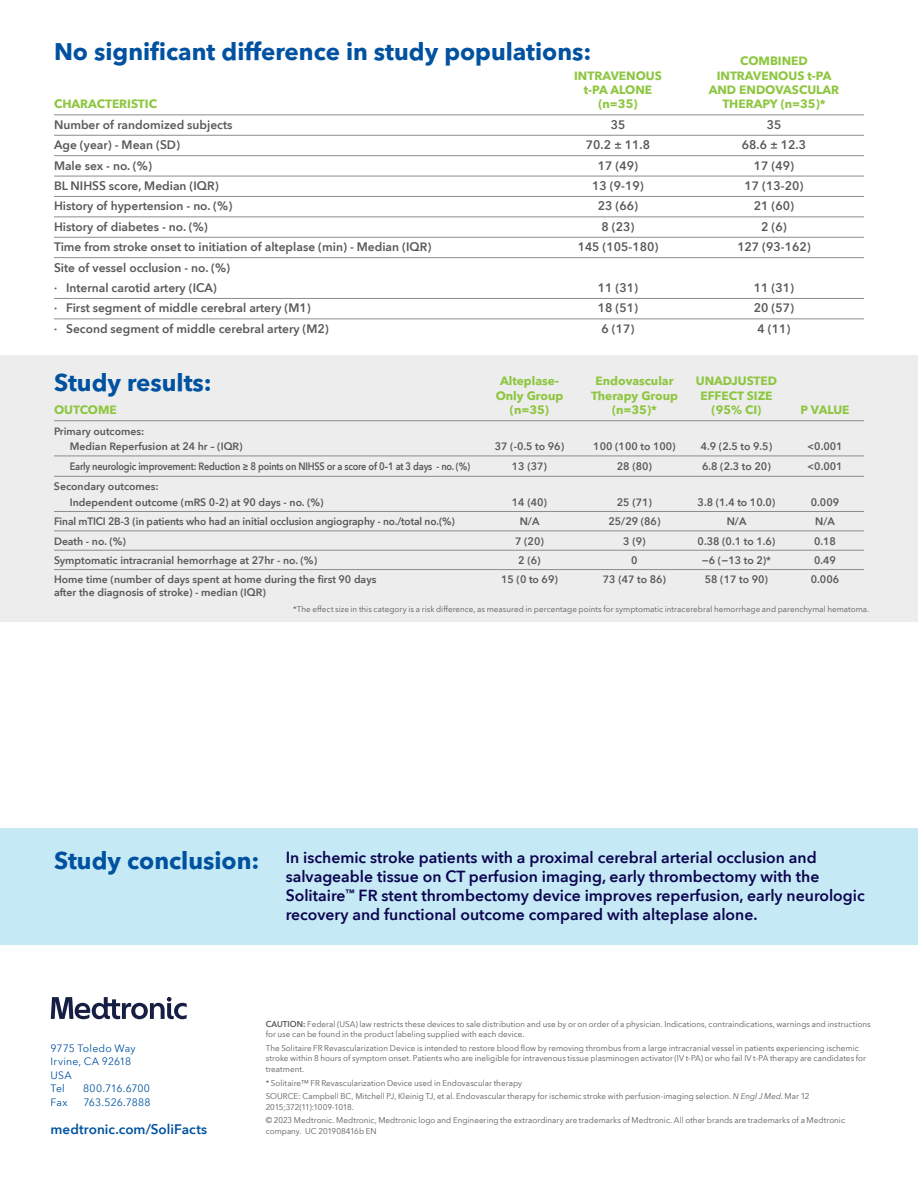
<style>
.page{position:relative;width:918px;height:1188px;background:#fff}
.page>*{position:absolute;margin:0;border:0;box-sizing:border-box;transform-origin:0 0}
.t1{font:700 24px "Avenir Next World";color:#0052a0}
.t2{font:600 15.75px/18.9px "Avenir Next World";color:#0c0450}
.t3{font:600 13.5px "Avenir Next World";color:#0052a0}
.t4{font:600 12px/20.4px "Avenir Next World";color:#58595b}
.t5{font:700 12px "Avenir Next World";color:#8dc63f}
.t6{font:600 10.5px/15.9px "Avenir Next World";color:#58595b}
.t7{font:600 10.5px "Avenir Next World";letter-spacing:-.02em;color:#58595b;scale:.88 1}
.t8{font:10.5px/13.5px "Avenir Next World";letter-spacing:.015em;color:#0052a0}
.t9{font:10.5px "Avenir Next World";letter-spacing:-.015em;color:#0052a0}
.t10{font:8.25px/10.5px "Avenir Next World";color:#58595b}
.s1{font-weight:700;font-size:24px;color:#0052a0}
.s2{font-weight:600}
.s3{font-style:italic}
</style>
<div class="page">
<div style="left:0;top:355px;width:918px;height:267px;background:#ededee"></div>
<div style="left:0;top:828px;width:918px;height:117px;background:#c5e9f5"></div>
<hr style="left:54px;top:114px;width:810px;height:1px;background:#8a8c8e">
<hr style="left:54px;top:135px;width:810px;height:1px;background:#8a8c8e">
<hr style="left:54px;top:155px;width:810px;height:1px;background:#8a8c8e">
<hr style="left:54px;top:176px;width:810px;height:1px;background:#8a8c8e">
<hr style="left:54px;top:196px;width:810px;height:1px;background:#8a8c8e">
<hr style="left:54px;top:216px;width:810px;height:1px;background:#8a8c8e">
<hr style="left:54px;top:237px;width:810px;height:1px;background:#8a8c8e">
<hr style="left:54px;top:257px;width:810px;height:1px;background:#8a8c8e">
<hr style="left:54px;top:298px;width:810px;height:1px;background:#8a8c8e">
<hr style="left:54px;top:318px;width:810px;height:1px;background:#8a8c8e">
<hr style="left:54px;top:420px;width:810px;height:1px;background:#8a8c8e">
<hr style="left:54px;top:456px;width:810px;height:1px;background:#8a8c8e">
<hr style="left:54px;top:476px;width:810px;height:1px;background:#8a8c8e">
<hr style="left:54px;top:511px;width:810px;height:1px;background:#8a8c8e">
<hr style="left:54px;top:530px;width:810px;height:1px;background:#8a8c8e">
<hr style="left:54px;top:550px;width:810px;height:1px;background:#8a8c8e">
<hr style="left:54px;top:569px;width:810px;height:1px;background:#8a8c8e">
<svg style="left:51px;top:997px;width:136px;height:22px"></svg>
<h1 class="t1" style="left:54px;top:38px;width:539px">No significant difference in study populations:</h1>
<h3 class="t5" style="left:740px;top:54px;width:69px">COMBINED</h3>
<h3 class="t5" style="left:574px;top:68px;width:89px">INTRAVENOUS</h3>
<h3 class="t5" style="left:717px;top:68px;width:116px">INTRAVENOUS t-PA</h3>
<h3 class="t5" style="left:584px;top:83px;width:70px">t-PA ALONE</h3>
<h3 class="t5" style="left:709px;top:83px;width:132px">AND ENDOVASCULAR</h3>
<h3 class="t5" style="left:54px;top:97px;width:105px">CHARACTERISTIC</h3>
<h3 class="t5" style="left:598px;top:97px;width:41px">(n=35)</h3>
<h3 class="t5" style="left:722px;top:97px;width:105px">THERAPY (n=35)*</h3>
<h3 class="t4" style="left:54px;top:114px;width:180px">Number of randomized subjects</h3>
<h3 class="t4" style="left:611px;top:114px;width:16px">35</h3>
<h3 class="t4" style="left:767px;top:114px;width:16px">35</h3>
<h3 class="t4" style="left:54px;top:135px;width:128px">Age (year) - Mean (SD)</h3>
<h3 class="t4" style="left:586px;top:135px;width:66px">70.2 ± 11.8</h3>
<h3 class="t4" style="left:742px;top:135px;width:66px">68.6 ± 12.3</h3>
<h3 class="t4" style="left:54px;top:155px;width:100px">Male sex - no. (%)</h3>
<h3 class="t4" style="left:598px;top:155px;width:42px">17 (49)</h3>
<h3 class="t4" style="left:754px;top:155px;width:42px">17 (49)</h3>
<h3 class="t4" style="left:54px;top:176px;width:166px">BL NIHSS score, Median (IQR)</h3>
<h3 class="t4" style="left:592px;top:176px;width:53px">13 (9-19)</h3>
<h3 class="t4" style="left:745px;top:176px;width:60px">17 (13-20)</h3>
<h3 class="t4" style="left:54px;top:196px;width:180px">History of hypertension - no. (%)</h3>
<h3 class="t4" style="left:598px;top:196px;width:42px">23 (66)</h3>
<h3 class="t4" style="left:754px;top:196px;width:42px">21 (60)</h3>
<h3 class="t4" style="left:54px;top:216px;width:155px">History of diabetes - no. (%)</h3>
<h3 class="t4" style="left:602px;top:216px;width:34px">8 (23)</h3>
<h3 class="t4" style="left:761px;top:216px;width:27px">2 (6)</h3>
<h3 class="t4" style="left:54px;top:237px;width:379px">Time from stroke onset to initiation of alteplase (min) - Median (IQR)</h3>
<h3 class="t4" style="left:578px;top:237px;width:82px">145 (105-180)</h3>
<h3 class="t4" style="left:737px;top:237px;width:75px">127 (93-162)</h3>
<h3 class="t4" style="left:54px;top:257px;width:178px">Site of vessel occlusion - no. (%) · Internal carotid artery (ICA)</h3>
<h3 class="t4" style="left:598px;top:278px;width:42px">11 (31)</h3>
<h3 class="t4" style="left:754px;top:278px;width:42px">11 (31)</h3>
<h3 class="t4" style="left:54px;top:298px;width:258px">· First segment of middle cerebral artery (M1)</h3>
<h3 class="t4" style="left:598px;top:298px;width:42px">18 (51)</h3>
<h3 class="t4" style="left:754px;top:298px;width:42px">20 (57)</h3>
<h3 class="t4" style="left:54px;top:318px;width:276px">· Second segment of middle cerebral artery (M2)</h3>
<h3 class="t4" style="left:602px;top:318px;width:34px">6 (17)</h3>
<h3 class="t4" style="left:758px;top:318px;width:34px">4 (11)</h3>
<h1 class="t1" style="left:54px;top:369px;width:159px">Study results:</h1>
<h3 class="t5" style="left:500px;top:374px;width:60px">Alteplase-</h3>
<h3 class="t5" style="left:596px;top:374px;width:79px">Endovascular</h3>
<h3 class="t5" style="left:696px;top:374px;width:83px">UNADJUSTED</h3>
<h3 class="t5" style="left:496px;top:389px;width:69px">Only Group</h3>
<h3 class="t5" style="left:591px;top:389px;width:88px">Therapy Group</h3>
<h3 class="t5" style="left:700px;top:389px;width:74px">EFFECT SIZE</h3>
<h3 class="t5" style="left:54px;top:403px;width:64px">OUTCOME</h3>
<h3 class="t5" style="left:510px;top:403px;width:41px">(n=35)</h3>
<h3 class="t5" style="left:612px;top:403px;width:46px">(n=35)*</h3>
<h3 class="t5" style="left:712px;top:403px;width:51px">(95% CI)</h3>
<h3 class="t5" style="left:800px;top:403px;width:51px">P VALUE</h3>
<p class="t6" style="left:70px;top:423px;width:174px;text-indent:-16px">Primary outcomes:<br>Median Reperfusion at 24 hr – (IQR)</p>
<p class="t6" style="left:495px;top:439px;width:71px">37 (-0.5 to 96)</p>
<p class="t6" style="left:593px;top:439px;width:84px">100 (100 to 100)</p>
<p class="t6" style="left:701px;top:439px;width:73px">4.9 (2.5 to 9.5)</p>
<p class="t6" style="left:807px;top:439px;width:37px">&lt;0.001</p>
<p class="t7" style="left:70px;top:460px;width:457px">Early neurologic improvement: Reduction ≥ 8 points on NIHSS or a score of 0–1 at 3 days - no. (%)</p>
<p class="t6" style="left:512px;top:458px;width:37px">13 (37)</p>
<p class="t6" style="left:617px;top:458px;width:37px">28 (80)</p>
<p class="t6" style="left:702px;top:458px;width:70px">6.8 (2.3 to 20)</p>
<p class="t6" style="left:807px;top:458px;width:37px">&lt;0.001</p>
<p class="t6" style="left:70px;top:479px;width:255px;text-indent:-16px">Secondary outcomes:<br>Independent outcome (mRS 0-2) at 90 days - no. (%)</p>
<p class="t6" style="left:512px;top:494px;width:37px">14 (40)</p>
<p class="t6" style="left:617px;top:494px;width:37px">25 (71)</p>
<p class="t6" style="left:698px;top:494px;width:79px">3.8 (1.4 to 10.0)</p>
<p class="t6" style="left:811px;top:494px;width:30px">0.009</p>
<p class="t6" style="left:54px;top:514px;width:403px">Final mTICI 2B-3 (in patients who had an initial occlusion angiography - no./total no.(%)</p>
<p class="t6" style="left:520px;top:514px;width:21px">N/A</p>
<p class="t6" style="left:608px;top:514px;width:54px">25/29 (86)</p>
<p class="t6" style="left:727px;top:514px;width:21px">N/A</p>
<p class="t6" style="left:815px;top:514px;width:21px">N/A</p>
<p class="t6" style="left:54px;top:533px;width:74px">Death - no. (%)</p>
<p class="t6" style="left:515px;top:533px;width:30px">7 (20)</p>
<p class="t6" style="left:623px;top:533px;width:24px">3 (9)</p>
<p class="t6" style="left:698px;top:533px;width:79px">0.38 (0.1 to 1.6)</p>
<p class="t6" style="left:814px;top:533px;width:23px">0.18</p>
<p class="t6" style="left:54px;top:553px;width:265px">Symptomatic intracranial hemorrhage at 27hr - no. (%)</p>
<p class="t6" style="left:518px;top:553px;width:24px">2 (6)</p>
<p class="t6" style="left:631px;top:553px;width:8px">0</p>
<p class="t6" style="left:702px;top:553px;width:71px">−6 (−13 to 2)*</p>
<p class="t6" style="left:814px;top:553px;width:23px">0.49</p>
<p class="t6" style="left:54px;top:572px;width:324px">Home time (number of days spent at home during the first 90 days</p>
<p class="t6" style="left:501px;top:572px;width:58px">15 (0 to 69)</p>
<p class="t6" style="left:603px;top:572px;width:65px">73 (47 to 86)</p>
<p class="t6" style="left:705px;top:572px;width:65px">58 (17 to 90)</p>
<p class="t6" style="left:811px;top:572px;width:30px">0.006</p>
<p class="t6" style="left:54px;top:584px;width:213px">after the diagnosis of stroke) - median (IQR)</p>
<p class="t10" style="left:293px;top:604px;width:578px">*The effect size in this category is a risk difference, as measured in percentage points for symptomatic intracerebral hemorrhage and parenchymal hematoma.</p>
<p class="t2" style="left:286px;top:848px;width:581px;text-indent:-232px"><span class="s1">Study conclusion:</span> In ischemic stroke patients with a proximal cerebral arterial occlusion and salvageable tissue on CT perfusion imaging, early thrombectomy with the Solitaire<sup>™</sup> FR stent thrombectomy device improves reperfusion, early neurologic recovery and functional outcome compared with alteplase alone.</p>
<p class="t8" style="left:51px;top:1041px;width:86px">9775 Toledo Way<br>Irvine, CA 92618<br>USA<br>Tel</p>
<p class="t9" style="left:83px;top:1080px;width:68px">800.716.6700</p>
<p class="t8" style="left:51px;top:1095px;width:19px">Fax</p>
<p class="t8" style="left:83px;top:1095px;width:69px">763.526.7888</p>
<h3 class="t3" style="left:51px;top:1121px;width:158px">medtronic.com/SoliFacts</h3>
<p class="t10" style="left:266px;top:1019px;width:607px"><span class="s2">CAUTION:</span> Federal (USA) law restricts these devices to sale distribution and use by or on order of a physician. Indications, contraindications, warnings and instructions for use can be found in the product labeling supplied with each device.</p>
<p class="t10" style="left:266px;top:1043px;width:602px">The Solitaire FR Revascularization Device is intended to restore blood flow by removing thrombus from a large intracranial vessel in patients experiencing ischemic stroke within 8 hours of symptom onset. Patients who are ineligible for intravenous tissue plasminogen activator (IV t-PA) or who fail IV t-PA therapy are candidates for treatment.</p>
<p class="t10" style="left:266px;top:1076px;width:545px;line-height:13.8px">* Solitaire™ FR Revascularization Device used in Endovascular therapy<br>SOURCE: Campbell BC, Mitchell PJ, Kleinig TJ, et al. Endovascular therapy for ischemic stroke with perfusion-imaging selection. <span class="s3">N Engl J Med</span>. Mar 12</p>
<p class="t10" style="left:266px;top:1100px;width:581px;line-height:13.8px">2015;372(11):1009-1018.<br>© 2023 Medtronic. Medtronic, Medtronic logo and Engineering the extraordinary are trademarks of Medtronic. All other brands are trademarks of a Medtronic</p>
<p class="t10" style="left:266px;top:1126px;width:113px">company. UC 201908416b EN</p>
</div>
